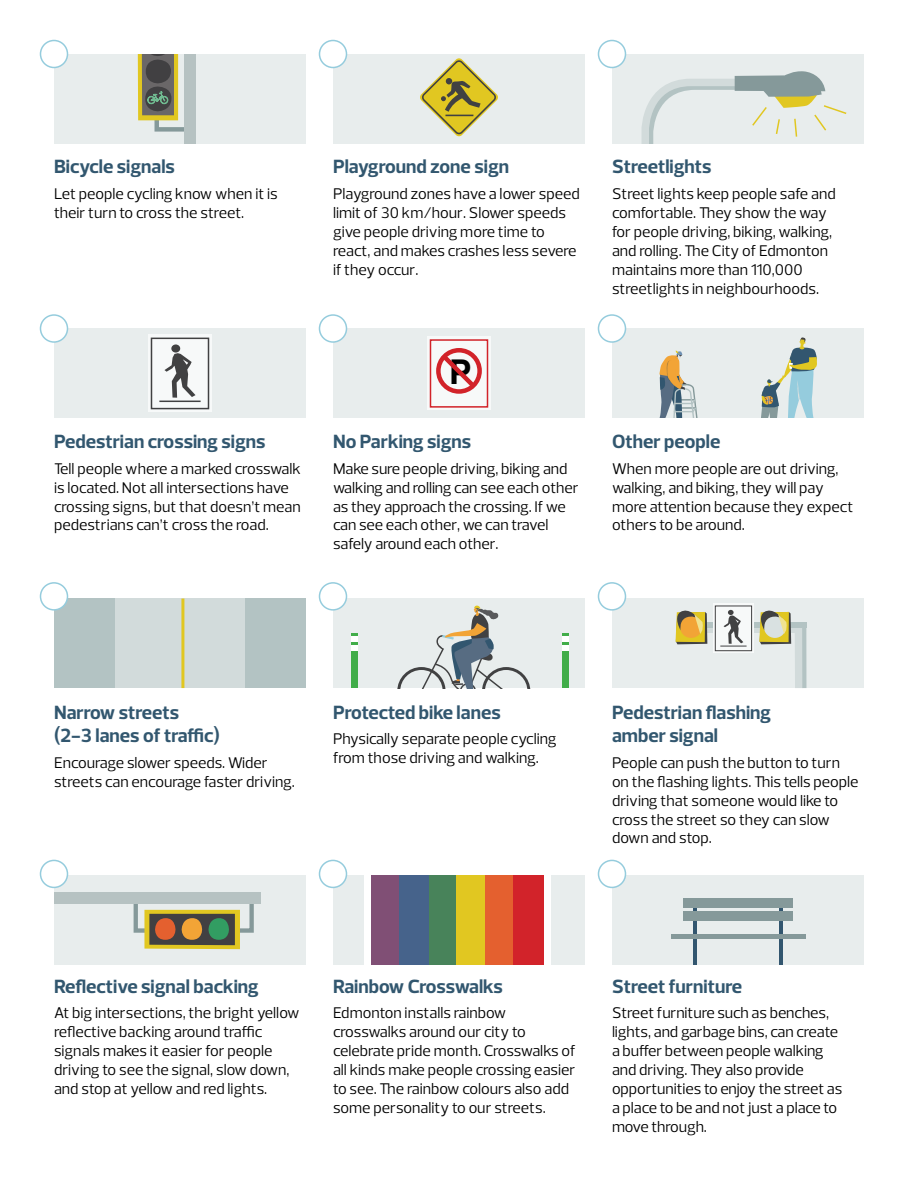
<style>
.page{position:relative;width:918px;height:1188px;background:#fff}
.page>*{position:absolute;margin:0;border:0;box-sizing:border-box;transform-origin:0 0}
.t1{font:700 36.15px "Prelo";color:#000}
.t2{font:700 19.5px/23.4px "Prelo";color:#32576f}
.t3{font:15.75px/18.9px "Prelo";color:#000}
</style>
<div class="page">
<div style="left:333px;top:54px;width:252px;height:90px;background:#e8eded"></div>
<div style="left:333px;top:328px;width:252px;height:90px;background:#e8eded"></div>
<div style="left:333px;top:598px;width:252px;height:90px;background:#e8eded"></div>
<div style="left:333px;top:875px;width:252px;height:90px;background:#e8eded"></div>
<div style="left:612px;top:54px;width:252px;height:90px;background:#e8eded"></div>
<div style="left:612px;top:328px;width:252px;height:90px;background:#e8eded"></div>
<div style="left:612px;top:598px;width:252px;height:90px;background:#e8eded"></div>
<div style="left:612px;top:875px;width:252px;height:90px;background:#e8eded"></div>
<div style="left:54px;top:54px;width:252px;height:90px;background:#e8eded"></div>
<div style="left:54px;top:328px;width:252px;height:90px;background:#e8eded"></div>
<div style="left:54px;top:598px;width:252px;height:90px;background:#d2dbdb"></div>
<div style="left:54px;top:875px;width:252px;height:90px;background:#e8eded"></div>
<svg style="left:761px;top:338px;width:56px;height:80px"></svg>
<div style="left:795px;top:622px;width:8px;height:66px;background:#d2dbdb"></div>
<hr style="left:802px;top:622px;width:4px;height:66px;background:#b3c3c3">
<div style="left:686px;top:622px;width:116px;height:11px;background:#d2dbdb"></div>
<div style="left:686px;top:622px;width:120px;height:6px;background:#b3c3c3"></div>
<svg style="left:676px;top:610px;width:31px;height:34px"></svg>
<svg style="left:759px;top:610px;width:32px;height:34px"></svg>
<svg style="left:713px;top:604px;width:41px;height:49px"></svg>
<div style="left:715px;top:605px;width:37px;height:46px;border:1px solid #414142"></div>
<svg style="left:720px;top:610px;width:27px;height:37px"></svg>
<svg style="left:397px;top:605px;width:133px;height:83px"></svg>
<div style="left:138px;top:54px;width:40px;height:66px;background:#e1c721"></div>
<div style="left:142px;top:54px;width:32px;height:61px;background:#6a6768"></div>
<div style="left:184px;top:54px;width:12px;height:90px;background:#b6c2c2"></div>
<svg style="left:145px;top:54px;width:39px;height:78px"></svg>
<div style="left:364px;top:875px;width:10px;height:90px;background:#fff"></div>
<div style="left:542px;top:875px;width:9px;height:90px;background:#fff"></div>
<div style="left:371px;top:875px;width:30px;height:90px;background:#804f75"></div>
<div style="left:399px;top:875px;width:30px;height:90px;background:#46638b"></div>
<div style="left:429px;top:875px;width:31px;height:90px;background:#48835a"></div>
<div style="left:457px;top:875px;width:30px;height:90px;background:#e1c721"></div>
<div style="left:485px;top:875px;width:31px;height:90px;background:#e4602f"></div>
<div style="left:514px;top:875px;width:30px;height:90px;background:#d2232a"></div>
<svg style="left:659px;top:351px;width:39px;height:67px"></svg>
<div style="left:148px;top:335px;width:64px;height:77px;background:#f7f9f9"></div>
<div style="left:151px;top:338px;width:58px;height:71px;border:2px solid #414142"></div>
<div style="left:171px;top:344px;width:9px;height:9px;background:#414142;border-radius:50%"></div>
<svg style="left:164px;top:353px;width:32px;height:45px"></svg>
<hr style="left:159px;top:401px;width:42px;height:1px;background:#414142">
<div style="left:427px;top:337px;width:64px;height:73px;background:#f7f9f9"></div>
<div style="left:430px;top:339px;width:58px;height:69px;border:2px solid #d2232a"></div>
<div style="left:436px;top:348px;width:46px;height:46px;border:4px solid #d2232a;border-radius:50%"></div>
<svg style="left:438px;top:350px;width:41px;height:42px"></svg>
<svg style="left:133px;top:904px;width:121px;height:45px"></svg>
<div style="left:208px;top:918px;width:21px;height:22px;background:#329d62;border-radius:50%"></div>
<div style="left:182px;top:918px;width:20px;height:22px;background:#f2a436;border-radius:50%"></div>
<div style="left:155px;top:918px;width:21px;height:22px;background:#e4602f;border-radius:50%"></div>
<div style="left:54px;top:892px;width:207px;height:12px;background:#b6c2c2"></div>
<svg style="left:420px;top:58px;width:78px;height:79px"></svg>
<hr style="left:181px;top:599px;width:3px;height:89px;background:#e1c721">
<hr style="left:693px;top:903px;width:4px;height:62px;background:#32566f">
<hr style="left:779px;top:903px;width:4px;height:62px;background:#32566f">
<div style="left:671px;top:934px;width:134px;height:5px;background:#85999a"></div>
<div style="left:683px;top:898px;width:110px;height:10px;background:#85999a"></div>
<div style="left:683px;top:912px;width:110px;height:9px;background:#85999a"></div>
<div style="left:54px;top:598px;width:61px;height:90px;background:#b3c3c3"></div>
<div style="left:245px;top:598px;width:61px;height:90px;background:#b3c3c3"></div>
<svg style="left:641px;top:71px;width:206px;height:73px"></svg>
<div style="left:320px;top:315px;width:26px;height:27px;background:#fff;border-radius:50%"></div>
<div style="left:319px;top:314px;width:28px;height:29px;border:2px solid #95ccdd;border-radius:50%"></div>
<div style="left:320px;top:40px;width:26px;height:28px;background:#fff;border-radius:50%"></div>
<div style="left:319px;top:40px;width:28px;height:28px;border:2px solid #95ccdd;border-radius:50%"></div>
<div style="left:320px;top:583px;width:26px;height:27px;background:#fff;border-radius:50%"></div>
<div style="left:319px;top:582px;width:28px;height:29px;border:2px solid #95ccdd;border-radius:50%"></div>
<div style="left:320px;top:860px;width:26px;height:27px;background:#fff;border-radius:50%"></div>
<div style="left:319px;top:860px;width:28px;height:28px;border:2px solid #95ccdd;border-radius:50%"></div>
<div style="left:40px;top:315px;width:28px;height:27px;background:#fff;border-radius:50%"></div>
<div style="left:40px;top:314px;width:28px;height:29px;border:2px solid #95ccdd;border-radius:50%"></div>
<div style="left:40px;top:40px;width:28px;height:28px;background:#fff;border-radius:50%"></div>
<div style="left:40px;top:40px;width:28px;height:28px;border:2px solid #95ccdd;border-radius:50%"></div>
<div style="left:40px;top:583px;width:28px;height:27px;background:#fff;border-radius:50%"></div>
<div style="left:40px;top:582px;width:28px;height:29px;border:2px solid #95ccdd;border-radius:50%"></div>
<div style="left:40px;top:860px;width:28px;height:27px;background:#fff;border-radius:50%"></div>
<div style="left:40px;top:860px;width:28px;height:28px;border:2px solid #95ccdd;border-radius:50%"></div>
<div style="left:598px;top:315px;width:28px;height:27px;background:#fff;border-radius:50%"></div>
<div style="left:598px;top:314px;width:28px;height:29px;border:2px solid #95ccdd;border-radius:50%"></div>
<div style="left:598px;top:40px;width:28px;height:28px;background:#fff;border-radius:50%"></div>
<div style="left:598px;top:40px;width:28px;height:28px;border:2px solid #95ccdd;border-radius:50%"></div>
<div style="left:598px;top:583px;width:28px;height:27px;background:#fff;border-radius:50%"></div>
<div style="left:598px;top:582px;width:28px;height:29px;border:2px solid #95ccdd;border-radius:50%"></div>
<div style="left:598px;top:860px;width:28px;height:27px;background:#fff;border-radius:50%"></div>
<div style="left:598px;top:860px;width:28px;height:28px;border:2px solid #95ccdd;border-radius:50%"></div>
<div style="left:352px;top:633px;width:6px;height:55px;background:#41ad49"></div>
<svg style="left:352px;top:637px;width:6px;height:13px"></svg>
<div style="left:563px;top:633px;width:6px;height:55px;background:#41ad49"></div>
<svg style="left:563px;top:637px;width:6px;height:13px"></svg>
<p class="t2" style="left:54px;top:155px;width:122px">Bicycle signals</p>
<p class="t3" style="left:54px;top:184px;width:225px">Let people cycling know when it is their turn to cross the street.</p>
<p class="t2" style="left:54px;top:430px;width:213px">Pedestrian crossing signs</p>
<p class="t3" style="left:54px;top:459px;width:249px">Tell people where a marked crosswalk is located. Not all intersections have crossing signs, but that doesn’t mean pedestrians can’t cross the road.</p>
<p class="t2" style="left:333px;top:155px;width:178px">Playground zone sign</p>
<p class="t3" style="left:333px;top:184px;width:248px">Playground zones have a lower speed limit of 30 km/hour. Slower speeds give people driving more time to react, and makes crashes less severe if they occur.</p>
<h1 class="t1" style="left:450px;top:349px;width:23px">P</h1>
<p class="t2" style="left:333px;top:430px;width:140px">No Parking signs</p>
<p class="t3" style="left:333px;top:459px;width:247px">Make sure people driving, biking and walking and rolling can see each other as they approach the crossing. If we can see each other, we can travel safely around each other.</p>
<p class="t2" style="left:612px;top:155px;width:101px">Streetlights</p>
<p class="t3" style="left:612px;top:184px;width:225px">Street lights keep people safe and comfortable. They show the way for people driving, biking, walking, and rolling. The City of Edmonton maintains more than 110,000 streetlights in neighbourhoods.</p>
<p class="t2" style="left:612px;top:430px;width:110px">Other people</p>
<p class="t3" style="left:612px;top:459px;width:243px">When more people are out driving, walking, and biking, they will pay more attention because they expect others to be around.</p>
<p class="t2" style="left:54px;top:701px;width:167px">Narrow streets (2-3 lanes of traffic)</p>
<p class="t3" style="left:54px;top:753px;width:242px">Encourage slower speeds. Wider streets can encourage faster driving.</p>
<p class="t2" style="left:333px;top:701px;width:169px">Protected bike lanes</p>
<p class="t3" style="left:333px;top:730px;width:225px">Physically separate people cycling from those driving and walking.</p>
<p class="t2" style="left:612px;top:701px;width:161px">Pedestrian flashing amber signal</p>
<p class="t3" style="left:612px;top:753px;width:248px">People can push the button to turn on the flashing lights. This tells people driving that someone would like to cross the street so they can slow down and stop.</p>
<p class="t2" style="left:54px;top:974px;width:206px">Reflective signal backing</p>
<p class="t3" style="left:54px;top:1004px;width:247px">At big intersections, the bright yellow reflective backing around traffic signals makes it easier for people driving to see the signal, slow down, and stop at yellow and red lights.</p>
<p class="t2" style="left:333px;top:974px;width:171px">Rainbow Crosswalks</p>
<p class="t3" style="left:333px;top:1004px;width:244px">Edmonton installs rainbow crosswalks around our city to celebrate pride month. Crosswalks of all kinds make people crossing easier to see. The rainbow colours also add some personality to our streets.</p>
<p class="t2" style="left:612px;top:974px;width:132px">Street furniture</p>
<p class="t3" style="left:612px;top:1004px;width:232px">Street furniture such as benches, lights, and garbage bins, can create a buffer between people walking and driving. They also provide opportunities to enjoy the street as a place to be and not just a place to move through.</p>
</div>
